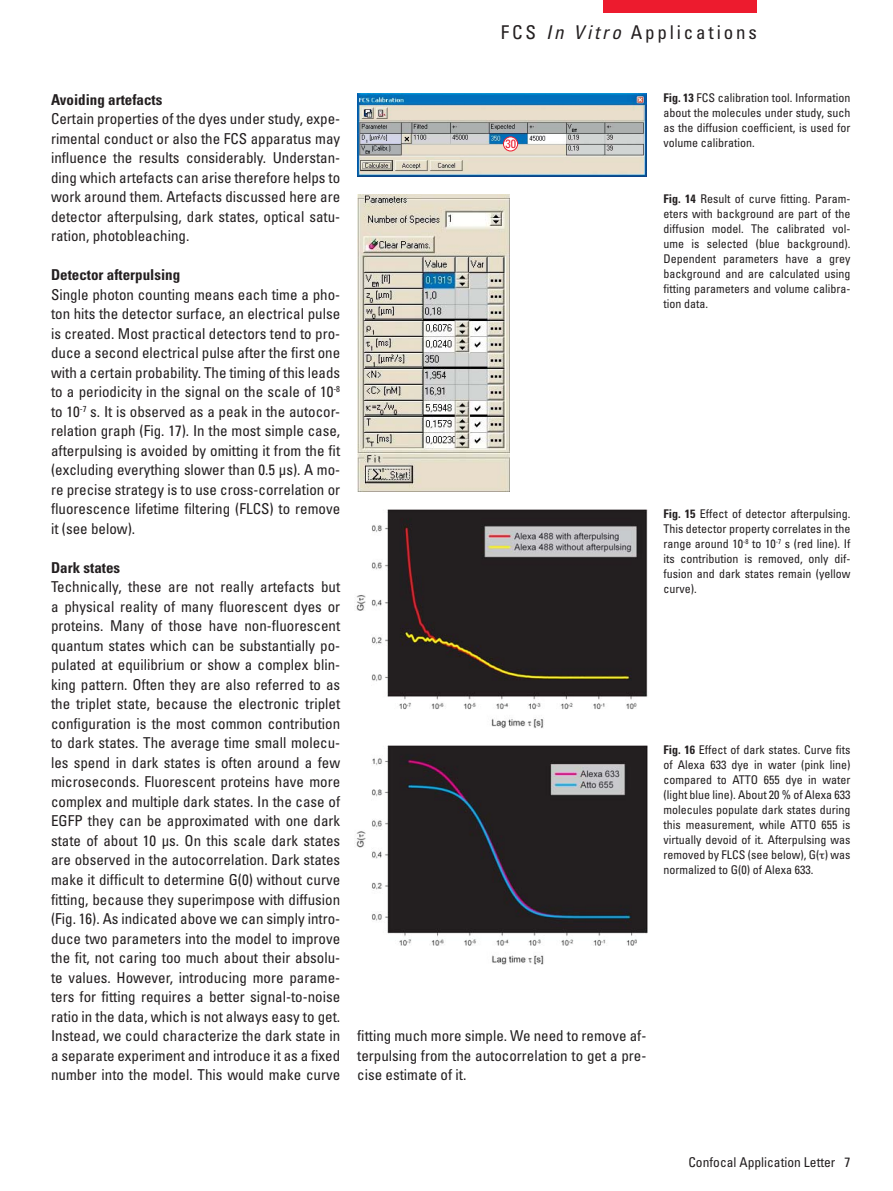
<style>
.page{position:relative;width:893px;height:1191px;background:#fff}
.page>*{position:absolute;margin:0;border:0;box-sizing:border-box;transform-origin:0 0}
.t1{font:condensed 18.9px "Univers LT Std";letter-spacing:.15em;color:#231f20}
.t2{font:condensed 15px/19.5px "Univers LT Std";color:#231f20;text-align:justify}
.t3{font:700 condensed 15px "Univers LT Std";color:#231f20}
.t4{font:condensed 13.5px "Univers LT Std";color:#231f20}
.t5{font:condensed 12px/15px "Univers LT Std";color:#231f20;text-align:justify}
.t6{font:condensed 12px "Univers LT Std";color:#ed1b2e}
.s1{font-style:italic}
.s2{font-weight:700}
</style>
<div class="page">
<div style="left:604px;top:0;width:153px;height:13px;background:#ed1b2e"></div>
<img style="left:357px;top:194px;width:152px;height:297px">
<img style="left:356px;top:509px;width:292px;height:219px">
<img style="left:354px;top:745px;width:293px;height:219px">
<img style="left:357px;top:94px;width:289px;height:82px">
<div style="left:503px;top:137px;width:15px;height:14px;background:#fff;border-radius:50%"></div>
<div style="left:503px;top:136px;width:15px;height:15px;border:1px solid #ed1b2e;border-radius:50%"></div>
<p class="t1" style="left:501px;top:24px;width:257px">FCS <span class="s1">In Vitro</span> Applications</p>
<p class="t3" style="left:51px;top:92px;width:113px">Avoiding artefacts</p>
<p class="t2" style="left:51px;top:110px;width:291px">Certain properties of the dyes under study, expe&shy;rimental conduct or also the FCS apparatus may influence the results considerably. Understan&shy;ding which artefacts can arise therefore helps to work around them. Artefacts discussed here are detector afterpulsing, dark states, optical satu&shy;ration, photobleaching.</p>
<p class="t3" style="left:51px;top:268px;width:131px">Detector afterpulsing</p>
<p class="t2" style="left:51px;top:286px;width:291px">Single photon counting means each time a pho&shy;ton hits the detector surface, an electrical pulse is created. Most practical detectors tend to pro&shy;duce a second electrical pulse after the first one with a certain probability. The timing of this leads to a periodicity in the signal on the scale of 10<sup>-8 </sup>to 10<sup>-7</sup> s. It is observed as a peak in the autocor&shy;relation graph (Fig. 17). In the most simple case, afterpulsing is avoided by omitting it from the fit (excluding everything slower than 0.5 μs). A mo&shy;re precise strategy is to use cross-correlation or fluorescence lifetime filtering (FLCS) to remove it (see below).</p>
<p class="t3" style="left:51px;top:560px;width:71px">Dark states</p>
<p class="t2" style="left:51px;top:578px;width:291px">Technically, these are not really artefacts but a physical reality of many fluorescent dyes or proteins. Many of those have non-fluorescent quantum states which can be substantially po&shy;pulated at equilibrium or show a complex blin&shy;king pattern. Often they are also referred to as the triplet state, because the electronic triplet configuration is the most common contribution to dark states. The average time small molecu&shy;les spend in dark states is often around a few microseconds. Fluorescent proteins have more complex and multiple dark states. In the case of EGFP they can be approximated with one dark state of about 10 μs. On this scale dark states are observed in the autocorrelation. Dark states make it difficult to determine G(0) without curve fitting, because they superimpose with diffusion (Fig. 16). As indicated above we can simply intro&shy;duce two parameters into the model to improve the fit, not caring too much about their absolu&shy;te values. However, introducing more parame&shy;ters for fitting requires a better signal-to-noise ratio in the data, which is not always easy to get.<br>Instead, we could characterize the dark state in a separate experiment and introduce it as a fixed number into the model. This would make curve</p>
<p class="t6" style="left:505px;top:138px;width:12px">30</p>
<p class="t2" style="left:357px;top:1027px;width:291px">fitting much more simple. We need to remove af&shy;terpulsing from the autocorrelation to get a pre&shy;cise estimate of it.</p>
<p class="t5" style="left:663px;top:91px;width:189px"><span class="s2">Fig. 13</span> FCS calibration tool. Information about the molecules under study, such as the diffusion coefficient, is used for volume calibration.</p>
<p class="t5" style="left:663px;top:192px;width:189px"><span class="s2">Fig. 14</span> Result of curve fitting. Param&shy;eters with background are part of the diffusion model. The calibrated vol&shy;ume is selected (blue background).<br>Dependent parameters have a grey background and are calculated using fitting parameters and volume calibra&shy;tion data.</p>
<p class="t5" style="left:663px;top:507px;width:189px"><span class="s2">Fig. 15</span> Effect of detector afterpulsing.<br>This detector property correlates in the range around 10<sup>-8</sup> to 10<sup>-7</sup> s (red line). If its contribution is removed, only dif&shy;fusion and dark states remain (yellow curve).</p>
<p class="t5" style="left:663px;top:743px;width:189px"><span class="s2">Fig. 16</span> Effect of dark states. Curve fits of Alexa 633 dye in water (pink line) compared to ATTO 655 dye in water (light blue line). About 20 % of Alexa 633 molecules populate dark states during this measurement, while ATTO 655 is virtually devoid of it. Afterpulsing was removed by FLCS (see below), G( ) was normalized to G(0) of Alexa 633.</p>
<p class="t4" style="left:688px;top:1155px;width:163px">Confocal Application Letter 7</p>
</div>
